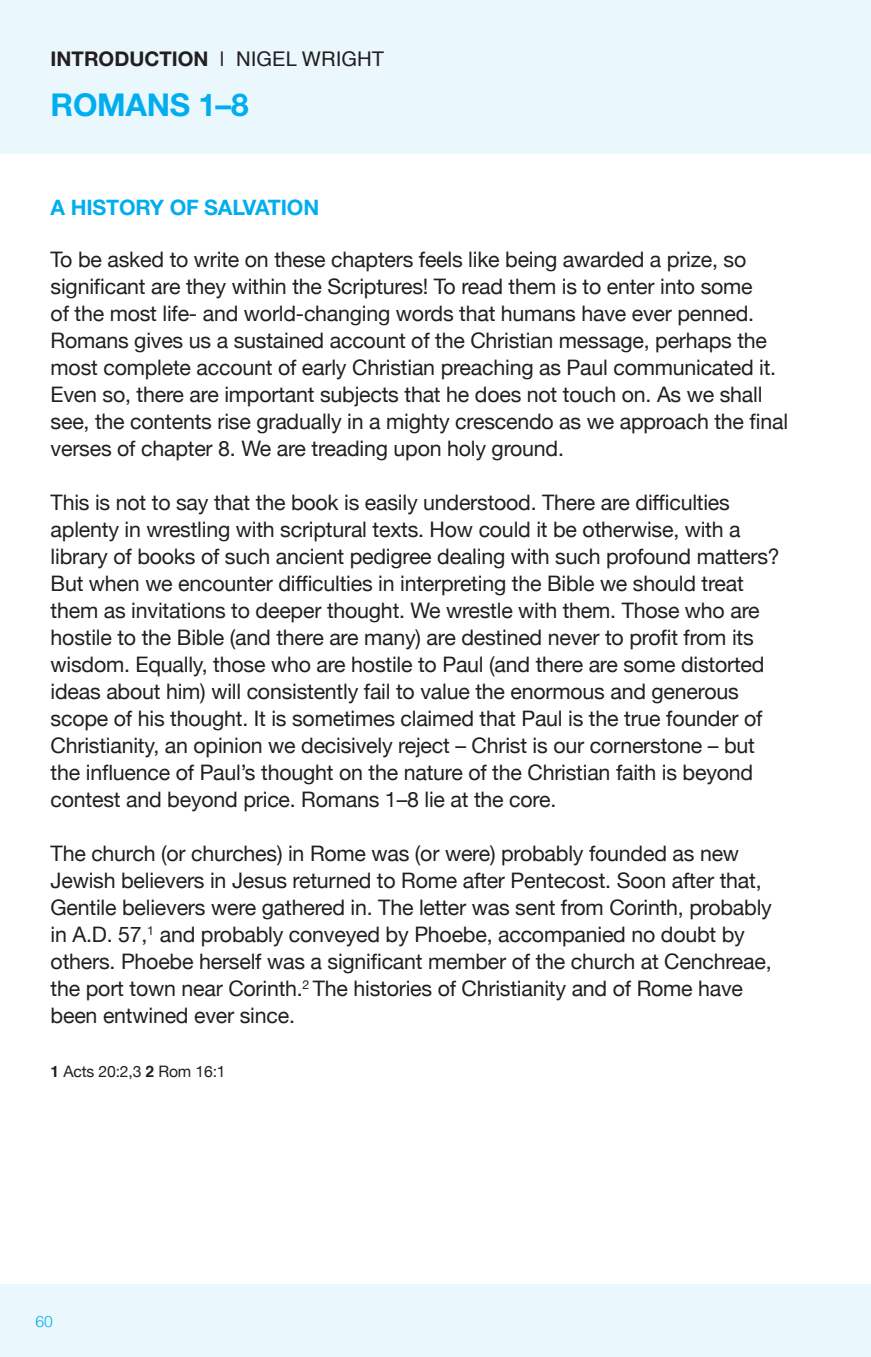
<style>
.page{position:relative;width:871px;height:1357px;background:#fff}
.page>*{position:absolute;margin:0;border:0;box-sizing:border-box;transform-origin:0 0}
.t1{font:700 31.5px "Helvetica Neue";letter-spacing:-.01em;color:#00aeef}
.t2{font:21.38px/27px "Helvetica Neue";letter-spacing:-.01em;color:#231f20}
.t3{font:700 21.38px "Helvetica Neue LT Std";letter-spacing:-.01em;color:#00aeef}
.t4{font:700 20.25px "Helvetica Neue";color:#231f20}
.t5{font:15.75px "Helvetica Neue";letter-spacing:-.01em;color:#231f20}
.t6{font:300 15.75px "Helvetica";color:#00aeef}
.s1{font-family:"Helvetica";font-weight:400}
.s2{font-family:"Helvetica";font-weight:700}
</style>
<div class="page">
<div style="left:0;top:1284px;width:871px;height:73px;background:#eaf7fd"></div>
<div style="left:0;top:0;width:871px;height:153px;background:#eaf7fd"></div>
<p class="t4" style="left:51px;top:47px;width:335px">INTRODUCTION <span class="s1">| NIGEL WRIGHT</span></p>
<h1 class="t1" style="left:51px;top:85px;width:199px">ROMANS 1–8</h1>
<p class="t3" style="left:51px;top:194px;width:270px">A HISTORY OF SALVATION</p>
<p class="t2" style="left:51px;top:247px;width:739px">To be asked to write on these chapters feels like being awarded a prize, so significant are they within the Scriptures! To read them is to enter into some<br>of the most life- and world-changing words that humans have ever penned.<br>Romans gives us a sustained account of the Christian message, perhaps the most complete account of early Christian preaching as Paul communicated it.<br>Even so, there are important subjects that he does not touch on. As we shall see, the contents rise gradually in a mighty crescendo as we approach the final verses of chapter 8. We are treading upon holy ground.</p>
<p class="t2" style="left:51px;top:490px;width:730px">This is not to say that the book is easily understood. There are difficulties aplenty in wrestling with scriptural texts. How could it be otherwise, with a library of books of such ancient pedigree dealing with such profound matters?<br>But when we encounter difficulties in interpreting the Bible we should treat them as invitations to deeper thought. We wrestle with them. Those who are hostile to the Bible (and there are many) are destined never to profit from its wisdom. Equally, those who are hostile to Paul (and there are some distorted ideas about him) will consistently fail to value the enormous and generous scope of his thought. It is sometimes claimed that Paul is the true founder of Christianity, an opinion we decisively reject – Christ is our cornerstone – but the influence of Paul’s thought on the nature of the Christian faith is beyond contest and beyond price. Romans 1–8 lie at the core.</p>
<p class="t2" style="left:51px;top:841px;width:723px">The church (or churches) in Rome was (or were) probably founded as new Jewish believers in Jesus returned to Rome after Pentecost. Soon after that, Gentile believers were gathered in. The letter was sent from Corinth, probably in A.D. 57,<sup>1</sup> and probably conveyed by Phoebe, accompanied no doubt by others. Phoebe herself was a significant member of the church at Cenchreae, the port town near Corinth.<sup>2</sup> The histories of Christianity and of Rome have been entwined ever since.</p>
<p class="t5" style="left:51px;top:1060px;width:176px"><span class="s2">1</span> Acts 20:2,3 <span class="s2">2</span> Rom 16:1</p>
<p class="t6" style="left:35px;top:1307px;width:19px">60</p>
</div>
